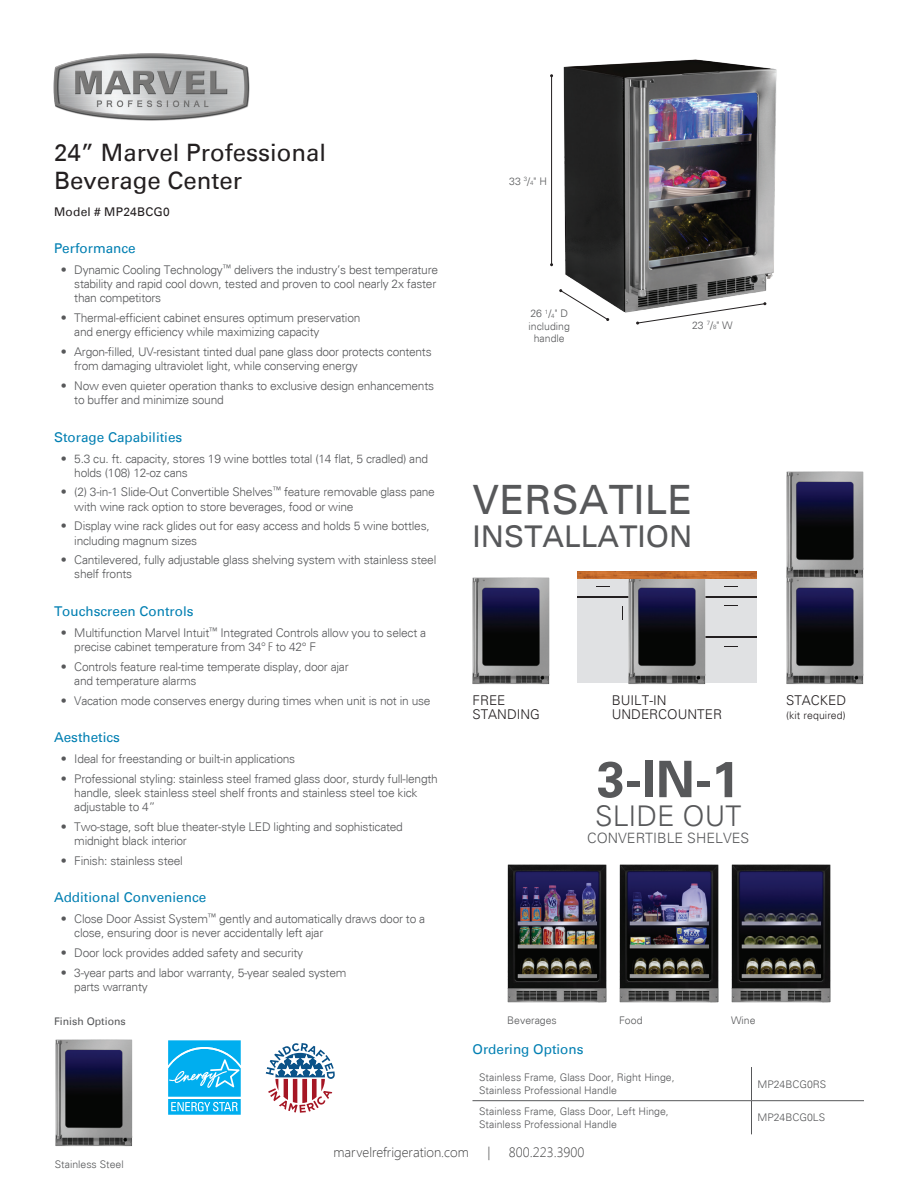
<style>
.page{position:relative;width:918px;height:1188px;background:#fff}
.page>*{position:absolute;margin:0;border:0;box-sizing:border-box;transform-origin:0 0}
.t1{font:700 50.4px "Univers";color:#57585a}
.t2{font:40.5px "Univers";letter-spacing:.005em;color:#57585a}
.t3{font:30px "Univers";color:#57585a}
.t4{font:300 28.5px "Univers";color:#57585a}
.t5{font:24px/28.5px "Univers";color:#231f20}
.t6{font:300 14.25px "Univers";color:#57585a}
.t7{font:13.5px "Univers";color:#007fb2}
.t8{font:300 13.5px/13.5px "Univers";color:#231f20}
.t9{font:300 13.5px "Segoe UI";color:#3e3e3f}
.t10{font:300 12px/14.2px "Univers";letter-spacing:-.02em;color:#57585a}
.t11{font:12px "Univers";letter-spacing:.02em;color:#231f20}
.t12{font:300 10.5px/12.6px "Univers";color:#57585a}
.t13{font:10.5px "Univers";color:#57585a}
.t14{font:300 10.5px "Univers";letter-spacing:.01em;color:#231f20}
.s1{font-stretch:condensed}
.s2{font-size:6.15px}
</style>
<div class="page">
<div style="left:577px;top:578px;width:179px;height:105px;background:#e0e1e3"></div>
<img style="left:53px;top:53px;width:197px;height:68px">
<hr style="left:751px;top:1067px;width:1px;height:34px;background:#57585a">
<hr style="left:472px;top:1100px;width:280px;height:1px;background:#57585a">
<hr style="left:752px;top:1100px;width:112px;height:1px;background:#57585a">
<hr style="left:751px;top:1101px;width:1px;height:33px;background:#57585a">
<svg style="left:168px;top:1040px;width:73px;height:75px;background:#2ebcf1"></svg>
<svg style="left:266px;top:1043px;width:69px;height:70px"></svg>
<img style="left:55px;top:1039px;width:78px;height:108px">
<hr style="left:551px;top:76px;width:1px;height:189px;background:#231f20">
<svg style="left:636px;top:318px;width:38px;height:7px"></svg>
<img style="left:559px;top:59px;width:218px;height:259px">
<img style="left:731px;top:864px;width:100px;height:139px">
<img style="left:507px;top:864px;width:100px;height:139px">
<img style="left:619px;top:864px;width:100px;height:139px">
<img style="left:472px;top:577px;width:78px;height:108px">
<img style="left:786px;top:471px;width:78px;height:106px">
<img style="left:786px;top:577px;width:78px;height:108px">
<hr style="left:577px;top:596px;width:179px;height:1px;background:#231f20">
<hr style="left:701px;top:637px;width:55px;height:1px;background:#231f20">
<svg style="left:596px;top:586px;width:14px;height:1px"></svg>
<svg style="left:724px;top:586px;width:13px;height:1px"></svg>
<svg style="left:724px;top:605px;width:13px;height:1px"></svg>
<svg style="left:724px;top:646px;width:13px;height:1px"></svg>
<img style="left:628px;top:578px;width:78px;height:107px">
<img style="left:577px;top:572px;width:179px;height:6px">
<h3 class="t5" style="left:54px;top:140px;width:274px">24” Marvel Professional<br>Beverage Center</h3>
<p class="t11" style="left:54px;top:207px;width:117px">Model # MP24BCG0</p>
<p class="t7" style="left:54px;top:242px;width:83px">Performance</p>
<p class="t10" style="left:74px;top:264px;width:365px;text-indent:-13px">• Dynamic Cooling Technology<sup>™</sup> delivers the industry’s best temperature stability and rapid cool down, tested and proven to cool nearly 2x faster than competitors</p>
<p class="t10" style="left:74px;top:312px;width:288px;text-indent:-14px">• Thermal-efficient cabinet ensures optimum preservation and energy efficiency while maximizing capacity</p>
<p class="t10" style="left:74px;top:346px;width:359px;text-indent:-14px">• Argon-filled, UV-resistant tinted dual pane glass door protects contents from damaging ultraviolet light, while conserving energy</p>
<p class="t10" style="left:74px;top:380px;width:361px;text-indent:-14px">• Now even quieter operation thanks to exclusive design enhancements to buffer and minimize sound</p>
<p class="t7" style="left:54px;top:431px;width:130px">Storage Capabilities</p>
<p class="t10" style="left:74px;top:452px;width:355px;text-indent:-14px">• 5.3 cu. ft. capacity, stores 19 wine bottles total (14 flat, 5 cradled) and holds (108) 12-oz cans</p>
<p class="t10" style="left:74px;top:486px;width:362px;text-indent:-13px">• (2) 3-in-1 Slide-Out Convertible Shelves<sup>™</sup> feature removable glass pane with wine rack option to store beverages, food or wine</p>
<p class="t10" style="left:74px;top:520px;width:357px;text-indent:-14px">• Display wine rack glides out for easy access and holds 5 wine bottles, including magnum sizes</p>
<p class="t10" style="left:74px;top:554px;width:364px;text-indent:-14px">• Cantilevered, fully adjustable glass shelving system with stainless steel shelf fronts</p>
<p class="t7" style="left:54px;top:605px;width:141px">Touchscreen Controls</p>
<p class="t10" style="left:74px;top:627px;width:354px;text-indent:-13px">• Multifunction Marvel Intuit<sup>™</sup> Integrated Controls allow you to select a precise cabinet temperature from 34<span class="s1">° F</span> to 42° F</p>
<p class="t10" style="left:74px;top:661px;width:276px;text-indent:-14px">• Controls feature real-time temperate display, door ajar and temperature alarms</p>
<p class="t10" style="left:61px;top:694px;width:371px">• Vacation mode conserves energy during times when unit is not in use</p>
<p class="t7" style="left:54px;top:731px;width:68px">Aesthetics</p>
<p class="t10" style="left:61px;top:753px;width:236px">• Ideal for freestanding or built-in applications</p>
<p class="t10" style="left:74px;top:772px;width:365px;text-indent:-14px">• Professional styling: stainless steel framed glass door, sturdy full-length handle, sleek stainless steel shelf fronts and stainless steel toe kick adjustable to 4”</p>
<p class="t10" style="left:74px;top:821px;width:330px;text-indent:-14px">• Two-stage, soft blue theater-style LED lighting and sophisticated midnight black interior</p>
<p class="t10" style="left:61px;top:855px;width:124px">• Finish: stainless steel</p>
<p class="t7" style="left:54px;top:891px;width:154px">Additional Convenience</p>
<p class="t10" style="left:74px;top:913px;width:352px;text-indent:-13px">• Close Door Assist System<sup>™</sup> gently and automatically draws door to a close, ensuring door is never accidentally left ajar</p>
<p class="t10" style="left:61px;top:947px;width:244px">• Door lock provides added safety and security</p>
<p class="t10" style="left:74px;top:966px;width:274px;text-indent:-14px">• 3-year parts and labor warranty, 5-year sealed system parts warranty</p>
<p class="t13" style="left:54px;top:1017px;width:73px">Finish Options</p>
<p class="t12" style="left:509px;top:176px;width:39px">33 <sup>3</sup>/<span class="s2">4</span>" H</p>
<p class="t12" style="left:529px;top:308px;width:43px;text-align:center">26 <sup>1</sup>/<span class="s2">4</span>" D including handle</p>
<p class="t12" style="left:692px;top:320px;width:42px">23 <sup>7</sup>/<span class="s2">8</span>" W</p>
<h2 class="t2" style="left:472px;top:482px;width:221px">VERSATILE</h2>
<h3 class="t3" style="left:472px;top:523px;width:222px">INSTALLATION</h3>
<p class="t8" style="left:472px;top:695px;width:69px">FREE<br>STANDING</p>
<p class="t8" style="left:612px;top:695px;width:112px">BUILT-IN<br>UNDERCOUNTER</p>
<p class="t8" style="left:786px;top:695px;width:62px">STACKED</p>
<p class="t14" style="left:786px;top:711px;width:61px">(kit required)</p>
<h1 class="t1" style="left:597px;top:758px;width:144px">3-IN-1</h1>
<h3 class="t4" style="left:595px;top:804px;width:148px">SLIDE OUT</h3>
<p class="t6" style="left:587px;top:832px;width:163px">CONVERTIBLE SHELVES</p>
<p class="t12" style="left:507px;top:1015px;width:51px">Beverages</p>
<p class="t12" style="left:619px;top:1015px;width:25px">Food</p>
<p class="t12" style="left:731px;top:1015px;width:26px">Wine</p>
<p class="t7" style="left:472px;top:1043px;width:113px">Ordering Options</p>
<p class="t12" style="left:479px;top:1072px;width:197px">Stainless Frame, Glass Door, Right Hinge,<br>Stainless Professional Handle</p>
<p class="t12" style="left:758px;top:1079px;width:70px">MP24BCG0RS</p>
<p class="t12" style="left:479px;top:1106px;width:191px">Stainless Frame, Glass Door, Left Hinge,<br>Stainless Professional Handle</p>
<p class="t12" style="left:758px;top:1112px;width:69px">MP24BCG0LS</p>
<p class="t12" style="left:55px;top:1159px;width:70px">Stainless Steel</p>
<p class="t9" style="left:333px;top:1143px;width:137px">marvelrefrigeration.com</p>
<p class="t9" style="left:487px;top:1143px;width:5px">|</p>
<p class="t9" style="left:509px;top:1143px;width:77px">800.223.3900</p>
</div>
